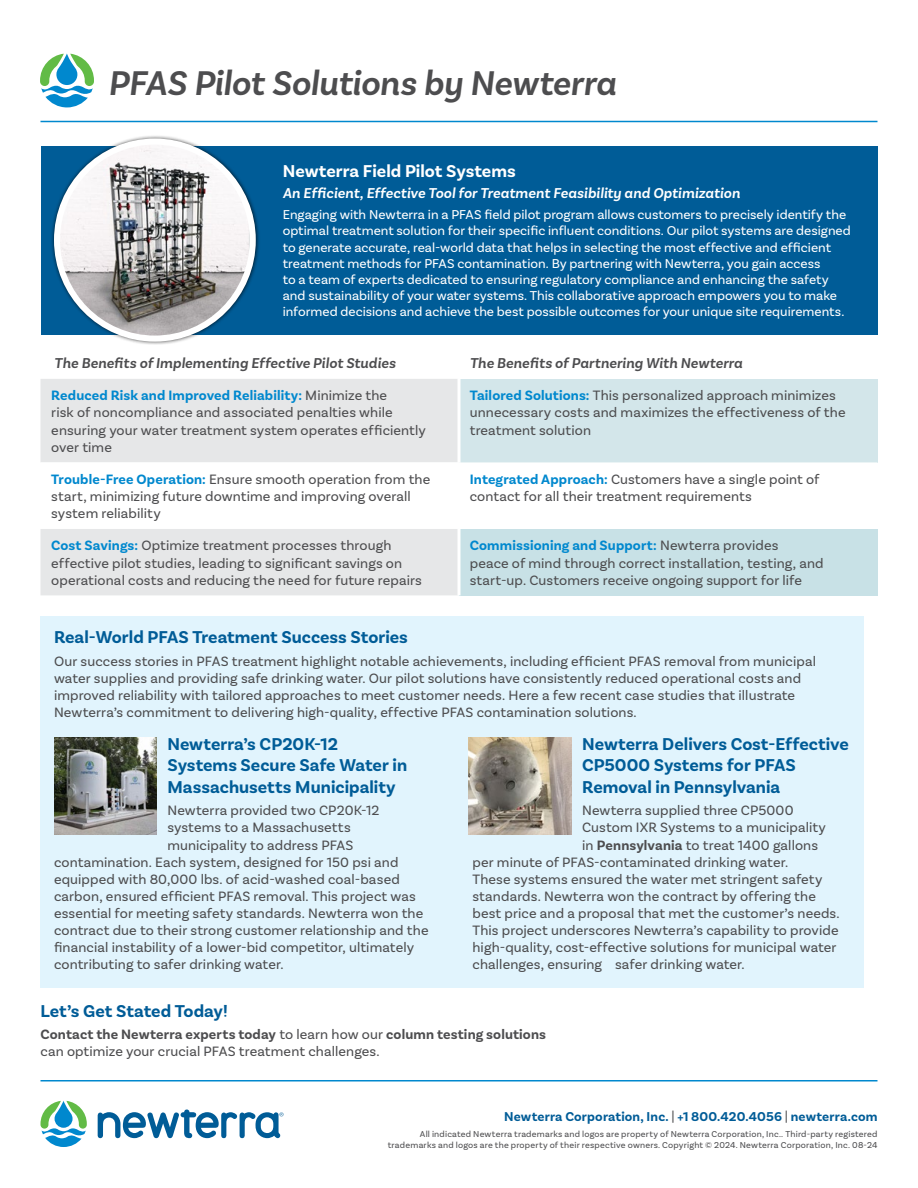
<style>
.page{position:relative;width:918px;height:1188px;background:#fff}
.page>*{position:absolute;margin:0;border:0;box-sizing:border-box;transform-origin:0 0}
.t1{font:italic 600 36px "Basic Sans";letter-spacing:-.005em;color:#4d4d4f}
.paragraph_head__2024{font:700 18px/21.6px "Basic Sans";color:#005c97}
.paragraph_head__2024-2{font:700 18px "Basic Sans";color:#fff}
.t2{font:italic 600 15px "Basic Sans";letter-spacing:.005em;color:#4d4d4f}
.paragraph_sub-head__2024{font:italic 600 15px "Basic Sans";letter-spacing:.005em;color:#fff}
.paragraph_head__2024-3{font:14.25px/17.1px "Basic Sans";letter-spacing:.01em;color:#4d4d4f}
.body_copy_-_tighter__2024{font:13.5px/16.2px "Basic Sans";color:#fff}
.t3{font:700 13.5px "Basic Sans";letter-spacing:.01em;color:#005c97}
.t4{font:9px/10.8px "Basic Sans";letter-spacing:.025em;color:#4d4d4f;text-align:right}
.s1{font-weight:700;color:#0088ce}
.s2{font-weight:700}
.s3{font-weight:400;color:#4d4d4f}
</style>
<div class="page">
<svg style="left:40px;top:1101px;width:47px;height:46px"></svg>
<svg style="left:98px;top:1110px;width:185px;height:28px"></svg>
<hr style="left:40px;top:1080px;width:838px;height:2px;background:#0088ce">
<svg style="left:40px;top:53px;width:54px;height:54px"></svg>
<hr style="left:40px;top:121px;width:838px;height:1px;background:#0088ce">
<div style="left:40px;top:379px;width:418px;height:216px;background:#e6e7e8"></div>
<div style="left:459px;top:379px;width:419px;height:83px;background:#d3e6ea"></div>
<svg style="left:40px;top:462px;width:838px;height:67px"></svg>
<div style="left:459px;top:529px;width:419px;height:66px;background:#c8e1e6"></div>
<hr style="left:458px;top:379px;width:2px;height:83px;background:#fff">
<hr style="left:458px;top:462px;width:2px;height:67px;background:#fff">
<hr style="left:458px;top:529px;width:2px;height:66px;background:#fff">
<div style="left:40px;top:616px;width:824px;height:372px;background:#e1f4fd"></div>
<img style="left:54px;top:738px;width:103px;height:97px">
<img style="left:469px;top:738px;width:102px;height:97px">
<div style="left:41px;top:146px;width:837px;height:189px;background:#005c97"></div>
<div style="left:50px;top:135px;width:210px;height:210px;background:#000;opacity:.75"></div>
<img style="left:57px;top:142px;width:192px;height:195px">
<div style="left:54px;top:139px;width:202px;height:203px;border:6px solid #fff;border-radius:50%"></div>
<p class="t1" style="left:108px;top:61px;width:510px">PFAS Pilot Solutions by Newterra</p>
<p class="paragraph_head__2024-2" style="left:283px;top:160px;width:234px">Newterra Field Pilot Systems</p>
<p class="paragraph_sub-head__2024" style="left:283px;top:183px;width:459px">An Efficient, Effective Tool for Treatment Feasibility and Optimization</p>
<p class="body_copy_-_tighter__2024" style="left:283px;top:206px;width:570px">Engaging with Newterra in a PFAS field pilot program allows customers to precisely identify the optimal treatment solution for their specific influent conditions. Our pilot systems are designed to generate accurate, real-world data that helps in selecting the most effective and efficient treatment methods for PFAS contamination. By partnering with Newterra, you gain access<br>to a team of experts dedicated to ensuring regulatory compliance and enhancing the safety and sustainability of your water systems. This collaborative approach empowers you to make informed decisions and achieve the best possible outcomes for your unique site requirements.</p>
<p class="t2" style="left:54px;top:354px;width:343px">The Benefits of Implementing Effective Pilot Studies</p>
<p class="t2" style="left:470px;top:354px;width:274px">The Benefits of Partnering With Newterra</p>
<p class="paragraph_head__2024-3" style="left:51px;top:387px;width:376px"><span class="s1">Reduced Risk and Improved Reliability:</span> Minimize the<br>risk of noncompliance and associated penalties while ensuring your water treatment system operates efficiently over time</p>
<p class="paragraph_head__2024-3" style="left:470px;top:387px;width:377px"><span class="s1">Tailored Solutions:</span> This personalized approach minimizes unnecessary costs and maximizes the effectiveness of the treatment solution</p>
<p class="paragraph_head__2024-3" style="left:51px;top:471px;width:381px"><span class="s1">Trouble-Free Operation:</span> Ensure smooth operation from the start, minimizing future downtime and improving overall system reliability</p>
<p class="paragraph_head__2024-3" style="left:470px;top:471px;width:351px"><span class="s1">Integrated Approach:</span> Customers have a single point of contact for all their treatment requirements</p>
<p class="paragraph_head__2024-3" style="left:51px;top:537px;width:372px"><span class="s1">Cost Savings:</span> Optimize treatment processes through effective pilot studies, leading to significant savings on operational costs and reducing the need for future repairs</p>
<p class="paragraph_head__2024-3" style="left:470px;top:537px;width:355px"><span class="s1">Commissioning and Support:</span> Newterra provides<br>peace of mind through correct installation, testing, and start-up. Customers receive ongoing support for life</p>
<p class="paragraph_head__2024" style="left:54px;top:627px;width:356px">Real-World PFAS Treatment Success Stories</p>
<p class="paragraph_head__2024-3" style="left:54px;top:653px;width:763px">Our success stories in PFAS treatment highlight notable achievements, including efficient PFAS removal from municipal water supplies and providing safe drinking water. Our pilot solutions have consistently reduced operational costs and improved reliability with tailored approaches to meet customer needs. Here a few recent case studies that illustrate Newterra’s commitment to delivering high-quality, effective PFAS contamination solutions.</p>
<p class="paragraph_head__2024" style="left:167px;top:733px;width:241px">Newterra’s CP20K-12<br>Systems Secure Safe Water in<br>Massachusetts Municipality</p>
<p class="paragraph_head__2024-3" style="left:167px;top:802px;width:214px">Newterra provided two CP20K-12</p>
<p class="paragraph_head__2024-3" style="left:167px;top:819px;width:185px">systems to a Massachusetts</p>
<p class="paragraph_head__2024-3" style="left:167px;top:836px;width:188px">municipality to address PFAS</p>
<p class="paragraph_head__2024-3" style="left:54px;top:853px;width:346px">contamination. Each system, designed for 150 psi and</p>
<p class="paragraph_head__2024-3" style="left:54px;top:870px;width:347px">equipped with 80,000 lbs. of acid-washed coal-based</p>
<p class="paragraph_head__2024-3" style="left:54px;top:887px;width:364px">carbon, ensured efficient PFAS removal. This project was</p>
<p class="paragraph_head__2024-3" style="left:54px;top:905px;width:371px">essential for meeting safety standards. Newterra won the</p>
<p class="paragraph_head__2024-3" style="left:54px;top:922px;width:376px">contract due to their strong customer relationship and the</p>
<p class="paragraph_head__2024-3" style="left:54px;top:939px;width:362px">financial instability of a lower-bid competitor, ultimately</p>
<p class="paragraph_head__2024-3" style="left:54px;top:956px;width:231px">contributing to safer drinking water.</p>
<p class="paragraph_head__2024" style="left:582px;top:733px;width:268px">Newterra Delivers Cost-Effective<br>CP5000 Systems for PFAS<br>Removal in Pennsylvania</p>
<p class="paragraph_head__2024-3" style="left:582px;top:802px;width:213px">Newterra supplied three CP5000</p>
<p class="paragraph_head__2024-3" style="left:582px;top:819px;width:245px">Custom IXR Systems to a municipality</p>
<p class="paragraph_head__2024-3" style="left:582px;top:836px;width:238px">in <span class="s2">Pennsylvania</span> to treat 1400 gallons</p>
<p class="paragraph_head__2024-3" style="left:472px;top:853px;width:317px">per minute of PFAS-contaminated drinking water.</p>
<p class="paragraph_head__2024-3" style="left:472px;top:870px;width:351px">These systems ensured the water met stringent safety</p>
<p class="paragraph_head__2024-3" style="left:472px;top:887px;width:345px">standards. Newterra won the contract by offering the</p>
<p class="paragraph_head__2024-3" style="left:472px;top:905px;width:369px">best price and a proposal that met the customer’s needs.</p>
<p class="paragraph_head__2024-3" style="left:472px;top:922px;width:368px">This project underscores Newterra’s capability to provide</p>
<p class="paragraph_head__2024-3" style="left:472px;top:939px;width:366px">high-quality, cost-effective solutions for municipal water</p>
<p class="paragraph_head__2024-3" style="left:472px;top:956px;width:274px">challenges, ensuring safer drinking water.</p>
<p class="paragraph_head__2024" style="left:40px;top:1000px;width:189px">Let’s Get Stated Today!</p>
<p class="paragraph_head__2024-3" style="left:40px;top:1026px;width:507px"><span class="s2">Contact the Newterra experts today</span> to learn how our <span class="s2">column testing solutions </span>can optimize your crucial PFAS treatment challenges.</p>
<p class="t3" style="left:504px;top:1108px;width:375px">Newterra Corporation, Inc. <span class="s3">|</span> +1 800.420.4056 <span class="s3">|</span> newterra.com</p>
<p class="t4" style="left:388px;top:1128px;width:491px">All indicated Newterra trademarks and logos are property of Newterra Corporation, Inc.. Third-party registered trademarks and logos are the property of their respective owners. Copyright © 2024. Newterra Corporation, Inc. 08-24</p>
</div>
